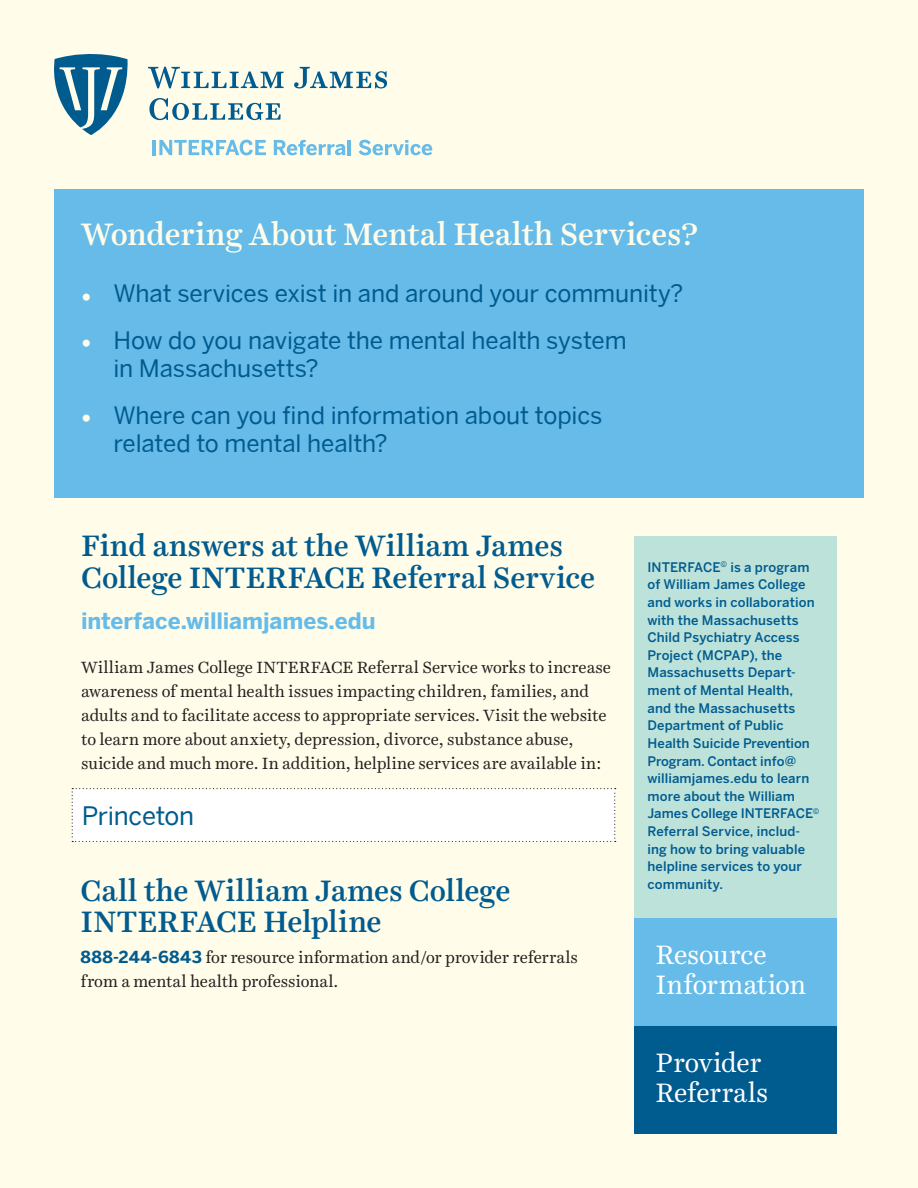
<style>
.page{position:relative;width:918px;height:1188px;background:#fffde9}
.page>*{position:absolute;margin:0;border:0;box-sizing:border-box;transform-origin:0 0}
.t1{font:500 31.5px "Harriet Text";letter-spacing:-.015em;color:#fffde9}
.Body_heads{font:500 30px/31.5px "Harriet Text";letter-spacing:-.01em;color:#005b8f}
.t2{font:27px/30px "Harriet Text";letter-spacing:-.01em;color:#fff}
.t3{font:27px/46.5px "Minion Pro";color:#fffde9}
.Town{font:25.5px "Benton Sans";letter-spacing:-.015em;color:#005b8f}
.t4{font:24px/46.5px "Benton Sans";letter-spacing:-.005em;color:#005b8f}
.t5{font:700 22.5px "Benton Sans";letter-spacing:-.005em;color:#66bbe9}
.body_text__space_aft{font:16.5px/24px "Harriet Text";letter-spacing:-.005em;color:#231f20}
.t6{font:500 13.2px/17.5px "Benton Sans";letter-spacing:.01em;color:#005b8f}
.s1{font-family:"Benton Sans";font-weight:700;color:#005b8f}
</style>
<div class="page">
<div style="left:54px;top:189px;width:810px;height:309px;background:#66bbe9"></div>
<div style="left:634px;top:536px;width:202px;height:382px;background:#bde2da"></div>
<div style="left:634px;top:918px;width:202px;height:108px;background:#66bbe9"></div>
<div style="left:634px;top:1026px;width:202px;height:108px;background:#005b8f"></div>
<svg style="left:54px;top:54px;width:74px;height:81px"></svg>
<svg style="left:148px;top:67px;width:136px;height:21px"></svg>
<svg style="left:294px;top:67px;width:93px;height:22px"></svg>
<svg style="left:149px;top:98px;width:132px;height:22px"></svg>
<hr style="left:153px;top:140px;width:3px;height:15px;background:#66bbe9">
<svg style="left:159px;top:140px;width:107px;height:15px"></svg>
<svg style="left:274px;top:140px;width:71px;height:15px"></svg>
<hr style="left:348px;top:140px;width:3px;height:15px;background:#66bbe9">
<svg style="left:359px;top:140px;width:73px;height:15px"></svg>
<div style="left:72px;top:788px;width:544px;height:54px;background:#fff"></div>
<h1 class="t1" style="left:81px;top:212px;width:619px">Wondering About Mental Health Services?</h1>
<h3 class="t3" style="left:81px;top:271px;width:12px">• •</h3>
<h3 class="t3" style="left:81px;top:392px;width:12px">•</h3>
<h3 class="t4" style="left:113px;top:270px;width:572px">What services exist in and around your community?<br>How do you navigate the mental health system</h3>
<h3 class="t4" style="left:113px;top:345px;width:491px">in Massachusetts?<br>Where can you find information about topics</h3>
<h3 class="t4" style="left:113px;top:420px;width:276px">related to mental health?</h3>
<h2 class="Body_heads" style="left:81px;top:530px;width:516px">Find answers at the William James<br>College INTERFACE Referral Service</h2>
<h3 class="t5" style="left:81px;top:607px;width:296px">interface.williamjames.edu</h3>
<p class="body_text__space_aft" style="left:81px;top:655px;width:532px">William James College INTERFACE Referral Service works to increase awareness of mental health issues impacting children, families, and adults and to facilitate access to appropriate services. Visit the website to learn more about anxiety, depression, divorce, substance abuse, suicide and much more. In addition, helpline services are available in:</p>
<p class="Town" style="left:82px;top:801px;width:114px">Princeton</p>
<p class="Body_heads" style="left:81px;top:874px;width:431px">Call the William James College<br>INTERFACE Helpline</p>
<p class="body_text__space_aft" style="left:81px;top:945px;width:499px"><span class="s1">888-244-6843</span> for resource information and/or provider referrals from a mental health professional.</p>
<p class="t6" style="left:647px;top:558px;width:173px">INTERFACE<sup>©</sup> is a program of William James College and works in collaboration with the Massachusetts<br>Child Psychiatry Access<br>Project (MCPAP), the<br>Massachusetts Depart&shy;ment of Mental Health, and the Massachusetts<br>Department of Public<br>Health Suicide Prevention<br>Program. Contact info@ williamjames.edu to learn more about the William<br>James College INTERFACE<sup>©<br></sup>Referral Service, includ&shy;ing how to bring valuable helpline services to your community.</p>
<h3 class="t2" style="left:656px;top:940px;width:152px">Resource<br>Information</h3>
<h3 class="t2" style="left:656px;top:1048px;width:114px">Provider<br>Referrals</h3>
</div>
